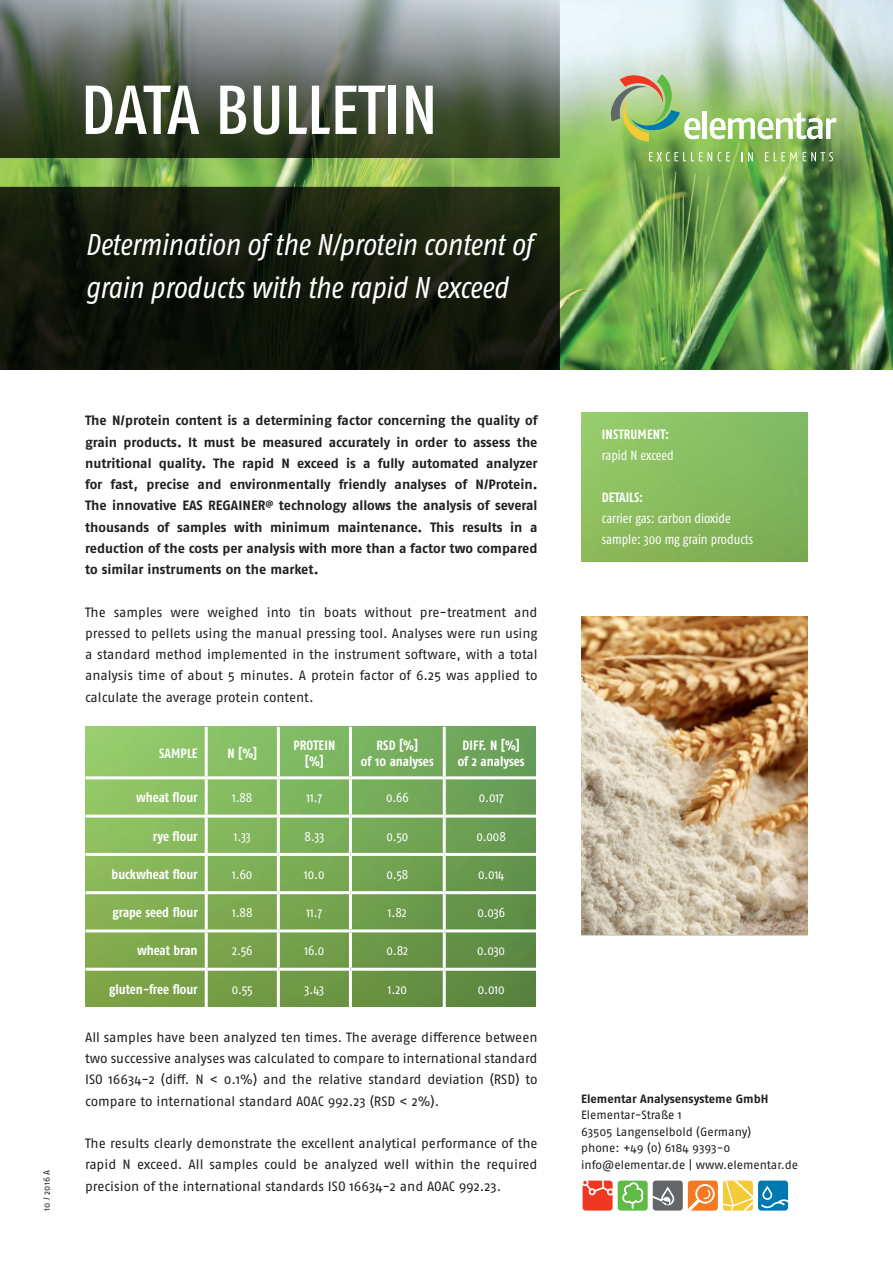
<style>
.page{position:relative;width:893px;height:1263px;background:#fff}
.page>*{position:absolute;margin:0;border:0;box-sizing:border-box;transform-origin:0 0}
.t1{font:500 69px "Fago Co";color:#fff}
.t2{font:italic condensed 30px/42.5px "Fago Pro";color:#fff}
.t3{font:13.5px/21.3px "Fago Pro";letter-spacing:-.005em;color:#231f20;text-align:justify}
.t4{font:700 13.5px/21.3px "Fago Pro";color:#231f20;text-align:justify}
.t5{font:condensed 13.5px/21px "Fago Pro";letter-spacing:-.005em;color:#fff}
.t6{font:700 condensed 13.5px/16.2px "Fago Pro";color:#fff;text-align:center}
.t7{font:12px/16.5px "Fago Pro";letter-spacing:-.005em;color:#231f20}
.t8{font:700 12px "Fago Pro";color:#231f20}
.t9{font:9px "Fago Pro";color:#231f20}
</style>
<div class="page">
<img style="left:85px;top:726px;width:450px;height:281px">
<img style="left:581px;top:412px;width:227px;height:149px">
<img style="left:560px;top:0;width:333px;height:370px">
<svg style="left:0;top:0;width:560px;height:370px;background:#3d4834"></svg>
<svg style="left:609px;top:74px;width:92px;height:68px;background:#a6c082"></svg>
<hr style="left:703px;top:111px;width:4px;height:28px;background:#fff">
<svg style="left:710px;top:112px;width:126px;height:27px"></svg>
<svg style="left:649px;top:152px;width:81px;height:9px"></svg>
<svg style="left:748px;top:152px;width:5px;height:9px"></svg>
<svg style="left:765px;top:152px;width:32px;height:9px"></svg>
<svg style="left:803px;top:152px;width:30px;height:9px"></svg>
<img style="left:581px;top:617px;width:227px;height:317px">
<hr style="left:205px;top:727px;width:3px;height:49px;background:#fff">
<hr style="left:277px;top:727px;width:3px;height:49px;background:#fff">
<hr style="left:349px;top:727px;width:3px;height:49px;background:#fff">
<hr style="left:86px;top:776px;width:120px;height:3px;background:#fff">
<hr style="left:206px;top:776px;width:72px;height:3px;background:#fff">
<hr style="left:205px;top:779px;width:3px;height:36px;background:#fff">
<hr style="left:278px;top:776px;width:72px;height:3px;background:#fff">
<hr style="left:277px;top:779px;width:3px;height:36px;background:#fff">
<hr style="left:350px;top:776px;width:94px;height:3px;background:#fff">
<hr style="left:349px;top:779px;width:3px;height:36px;background:#fff">
<hr style="left:444px;top:776px;width:94px;height:3px;background:#fff">
<hr style="left:86px;top:815px;width:120px;height:3px;background:#fff">
<hr style="left:206px;top:815px;width:72px;height:3px;background:#fff">
<hr style="left:205px;top:818px;width:3px;height:35px;background:#fff">
<hr style="left:278px;top:815px;width:72px;height:3px;background:#fff">
<hr style="left:277px;top:818px;width:3px;height:35px;background:#fff">
<hr style="left:350px;top:815px;width:94px;height:3px;background:#fff">
<hr style="left:349px;top:818px;width:3px;height:35px;background:#fff">
<hr style="left:444px;top:815px;width:94px;height:3px;background:#fff">
<hr style="left:86px;top:853px;width:120px;height:3px;background:#fff">
<hr style="left:206px;top:853px;width:72px;height:3px;background:#fff">
<hr style="left:205px;top:856px;width:3px;height:35px;background:#fff">
<hr style="left:278px;top:853px;width:72px;height:3px;background:#fff">
<hr style="left:277px;top:856px;width:3px;height:35px;background:#fff">
<hr style="left:350px;top:853px;width:94px;height:3px;background:#fff">
<hr style="left:349px;top:856px;width:3px;height:35px;background:#fff">
<hr style="left:444px;top:853px;width:94px;height:3px;background:#fff">
<hr style="left:86px;top:891px;width:120px;height:3px;background:#fff">
<hr style="left:206px;top:891px;width:72px;height:3px;background:#fff">
<hr style="left:205px;top:894px;width:3px;height:35px;background:#fff">
<hr style="left:278px;top:891px;width:72px;height:3px;background:#fff">
<hr style="left:277px;top:894px;width:3px;height:35px;background:#fff">
<hr style="left:350px;top:891px;width:94px;height:3px;background:#fff">
<hr style="left:349px;top:894px;width:3px;height:35px;background:#fff">
<hr style="left:444px;top:891px;width:94px;height:3px;background:#fff">
<hr style="left:86px;top:929px;width:120px;height:3px;background:#fff">
<hr style="left:206px;top:929px;width:72px;height:3px;background:#fff">
<hr style="left:205px;top:932px;width:3px;height:36px;background:#fff">
<hr style="left:278px;top:929px;width:72px;height:3px;background:#fff">
<hr style="left:277px;top:932px;width:3px;height:36px;background:#fff">
<hr style="left:350px;top:929px;width:94px;height:3px;background:#fff">
<hr style="left:349px;top:932px;width:3px;height:36px;background:#fff">
<hr style="left:444px;top:929px;width:94px;height:3px;background:#fff">
<hr style="left:86px;top:968px;width:120px;height:3px;background:#fff">
<hr style="left:206px;top:968px;width:72px;height:3px;background:#fff">
<hr style="left:205px;top:971px;width:3px;height:36px;background:#fff">
<hr style="left:278px;top:968px;width:72px;height:3px;background:#fff">
<hr style="left:277px;top:971px;width:3px;height:36px;background:#fff">
<hr style="left:350px;top:968px;width:94px;height:3px;background:#fff">
<hr style="left:349px;top:971px;width:3px;height:36px;background:#fff">
<hr style="left:444px;top:968px;width:94px;height:3px;background:#fff">
<hr style="left:443px;top:727px;width:3px;height:49px;background:#fff">
<hr style="left:443px;top:779px;width:3px;height:36px;background:#fff">
<hr style="left:443px;top:818px;width:3px;height:35px;background:#fff">
<hr style="left:443px;top:856px;width:3px;height:35px;background:#fff">
<hr style="left:443px;top:894px;width:3px;height:35px;background:#fff">
<hr style="left:443px;top:932px;width:3px;height:36px;background:#fff">
<hr style="left:443px;top:971px;width:3px;height:36px;background:#fff">
<div style="left:618px;top:1180px;width:30px;height:30px;background:#60bb46;border-radius:3px"></div>
<svg style="left:622px;top:1182px;width:21px;height:26px"></svg>
<svg style="left:583px;top:1180px;width:30px;height:30px"></svg>
<div style="left:688px;top:1180px;width:30px;height:30px;background:#f47921;border-radius:3px"></div>
<div style="left:695px;top:1184px;width:20px;height:19px;border:2px solid #fff;border-radius:50%"></div>
<svg style="left:653px;top:1180px;width:58px;height:30px"></svg>
<svg style="left:723px;top:1180px;width:65px;height:30px;background:#97b695"></svg>
<h1 class="t1" style="left:81px;top:70px;width:358px">DATA BULLETIN</h1>
<h2 class="t2" style="left:85px;top:223px;width:449px">Determination of the N/protein content of grain products with the rapid N exceed</h2>
<p class="t9" style="left:41px;top:1211px;width:42px;rotate:-90deg">10 / 2016 A</p>
<p class="t4" style="left:85px;top:410px;width:454px">The N/protein content is a determining factor concerning the quality of grain products. It must be measured accurately in order to assess the nutritional quality. The rapid N exceed is a fully automated analyzer for fast, precise and environmentally friendly analyses of N/Protein.<br>The innovative EAS REGAINER<sup>@</sup> technology allows the analysis of several thousands of samples with minimum maintenance. This results in a reduction of the costs per analysis with more than a factor two compared to similar instruments on the market.</p>
<p class="t3" style="left:85px;top:601px;width:454px">The samples were weighed into tin boats without pre-treatment and pressed to pellets using the manual pressing tool. Analyses were run using a standard method implemented in the instrument software, with a total analysis time of about 5 minutes. A protein factor of 6.25 was applied to calculate the average protein content.</p>
<p class="t6" style="left:159px;top:745px;width:40px">SAMPLE</p>
<p class="t6" style="left:227px;top:745px;width:31px">N [%]</p>
<p class="t6" style="left:293px;top:737px;width:43px">PROTEIN [%]</p>
<p class="t6" style="left:361px;top:737px;width:74px">RSD [%]<br>of 10 analyses</p>
<p class="t6" style="left:458px;top:737px;width:68px">DIFF. N [%] of 2 analyses</p>
<p class="t6" style="left:136px;top:789px;width:63px">wheat flour</p>
<p class="t5" style="left:232px;top:787px;width:22px">1.88</p>
<p class="t5" style="left:307px;top:787px;width:17px">11.7</p>
<p class="t5" style="left:386px;top:787px;width:24px">0.66</p>
<p class="t5" style="left:479px;top:787px;width:26px">0.017</p>
<p class="t6" style="left:153px;top:828px;width:47px">rye flour</p>
<p class="t5" style="left:234px;top:825px;width:19px">1.33</p>
<p class="t5" style="left:304px;top:825px;width:22px">8.33</p>
<p class="t5" style="left:386px;top:825px;width:24px">0.50</p>
<p class="t5" style="left:476px;top:825px;width:31px">0.008</p>
<p class="t6" style="left:112px;top:866px;width:88px">buckwheat flour</p>
<p class="t5" style="left:232px;top:864px;width:22px">1.60</p>
<p class="t5" style="left:304px;top:864px;width:22px">10.0</p>
<p class="t5" style="left:386px;top:864px;width:23px">0.58</p>
<p class="t5" style="left:478px;top:864px;width:28px">0.014</p>
<p class="t6" style="left:113px;top:904px;width:87px">grape seed flour</p>
<p class="t5" style="left:232px;top:902px;width:22px">1.88</p>
<p class="t5" style="left:307px;top:902px;width:17px">11.7</p>
<p class="t5" style="left:388px;top:902px;width:20px">1.82</p>
<p class="t5" style="left:477px;top:902px;width:29px">0.036</p>
<p class="t6" style="left:137px;top:943px;width:62px">wheat bran</p>
<p class="t5" style="left:232px;top:940px;width:22px">2.56</p>
<p class="t5" style="left:304px;top:940px;width:22px">16.0</p>
<p class="t5" style="left:387px;top:940px;width:23px">0.82</p>
<p class="t5" style="left:477px;top:940px;width:29px">0.030</p>
<p class="t6" style="left:109px;top:981px;width:90px">gluten-free flour</p>
<p class="t5" style="left:232px;top:978px;width:22px">0.55</p>
<p class="t5" style="left:305px;top:978px;width:21px">3.43</p>
<p class="t5" style="left:388px;top:978px;width:20px">1.20</p>
<p class="t5" style="left:478px;top:978px;width:28px">0.010</p>
<p class="t3" style="left:85px;top:1026px;width:454px">All samples have been analyzed ten times. The average difference between two successive analyses was calculated to compare to international standard ISO 16634-2 (diff. N &lt; 0.1%) and the relative standard deviation (RSD) to compare to international standard AOAC 992.23 (RSD &lt; 2%).</p>
<p class="t3" style="left:85px;top:1133px;width:454px">The results clearly demonstrate the excellent analytical performance of the rapid N exceed. All samples could be analyzed well within the required precision of the international standards ISO 16634-2 and AOAC 992.23.</p>
<p class="t6" style="left:602px;top:426px;width:69px">INSTRUMENT:</p>
<p class="t5" style="left:602px;top:445px;width:73px">rapid N exceed</p>
<p class="t6" style="left:602px;top:489px;width:43px">DETAILS:</p>
<p class="t5" style="left:602px;top:508px;width:153px">carrier gas: carbon dioxide sample: 300 mg grain products</p>
<p class="t8" style="left:581px;top:1091px;width:189px">Elementar Analysensysteme GmbH</p>
<p class="t7" style="left:581px;top:1107px;width:219px">Elementar-Straße 1<br>63505 Langenselbold (Germany)<br>phone: +49 (0) 6184 9393-0 info@elementar.de | www.elementar.de</p>
</div>
